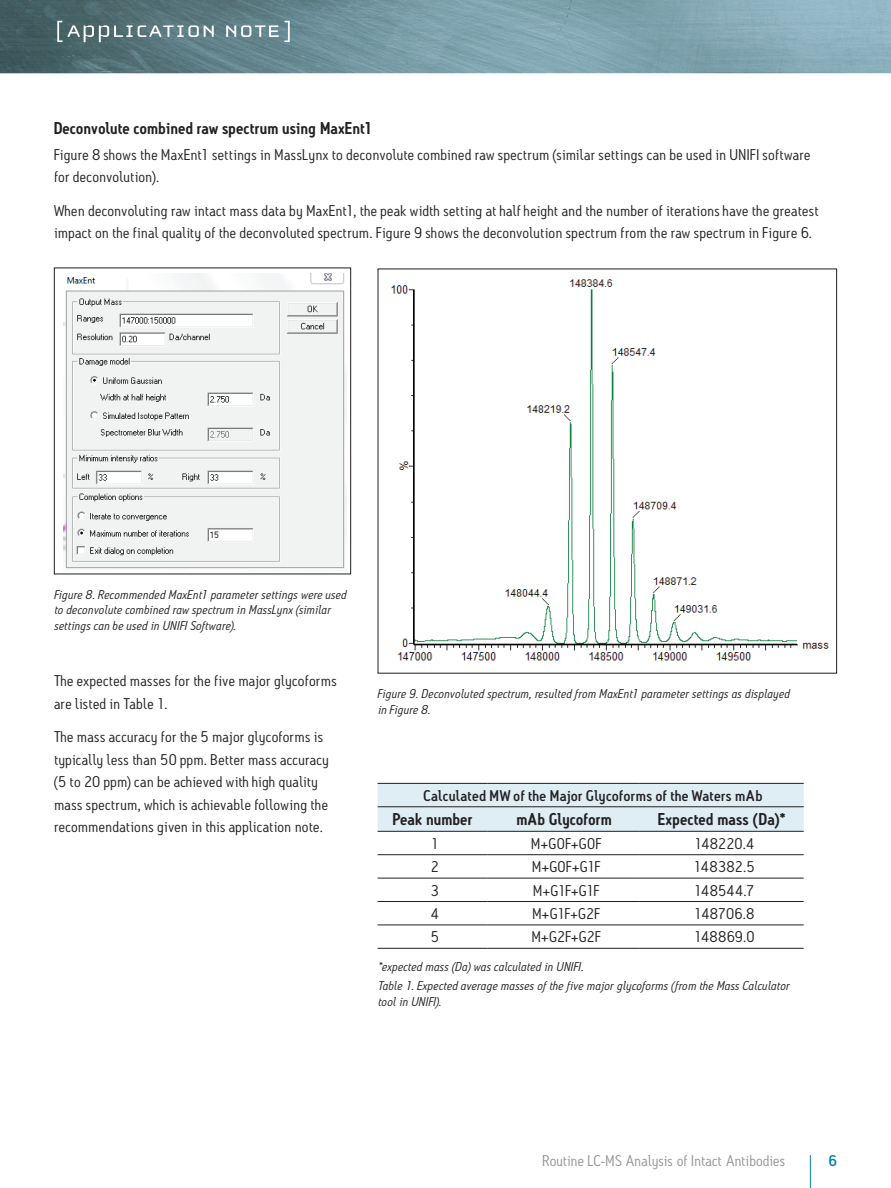
<style>
.page{position:relative;width:891px;height:1188px;background:#fff}
.page>*{position:absolute;margin:0;border:0;box-sizing:border-box;transform-origin:0 0}
.t1{font:600 16.5px "Antitled OT";letter-spacing:.015em;color:#231f20}
.t2{font:15px/22.5px "Antitled OT";letter-spacing:.02em;color:#231f20;scale:1.05 1}
.t3{font:500 15px "Antitled OT";letter-spacing:.02em;color:#231f20;scale:1.05 1}
.t4{font:15px "Antitled OT";letter-spacing:.01em;color:#939598;scale:1.05 1}
.t5{font:500 15px "Antitled OT";color:#0083ad;scale:1.05 1}
.t6{font:italic 12.3px/15.8px "Antitled OT";letter-spacing:.02em;color:#231f20;scale:1.05 1}
</style>
<div class="page">
<hr style="left:810px;top:1155px;width:1px;height:33px;background:#0083ad">
<img style="left:0;top:0;width:891px;height:73px">
<svg style="left:57px;top:21px;width:157px;height:21px"></svg>
<svg style="left:226px;top:21px;width:64px;height:21px"></svg>
<svg style="left:247px;top:570px;width:100px;height:1px"></svg>
<img style="left:64px;top:273px;width:283px;height:297px">
<div style="left:54px;top:268px;width:297px;height:306px;border:1px solid #231f20"></div>
<img style="left:391px;top:279px;width:438px;height:382px">
<div style="left:378px;top:784px;width:426px;height:47px;background:#dfeef5"></div>
<hr style="left:378px;top:807px;width:110px;height:1px;background:#231f20">
<hr style="left:488px;top:807px;width:152px;height:1px;background:#231f20">
<hr style="left:640px;top:807px;width:164px;height:1px;background:#231f20">
<hr style="left:378px;top:831px;width:110px;height:1px;background:#231f20">
<hr style="left:488px;top:831px;width:152px;height:1px;background:#231f20">
<hr style="left:640px;top:831px;width:164px;height:1px;background:#231f20">
<hr style="left:378px;top:854px;width:110px;height:1px;background:#231f20">
<hr style="left:488px;top:854px;width:152px;height:1px;background:#231f20">
<hr style="left:640px;top:854px;width:164px;height:1px;background:#231f20">
<hr style="left:378px;top:878px;width:110px;height:1px;background:#231f20">
<hr style="left:488px;top:878px;width:152px;height:1px;background:#231f20">
<hr style="left:640px;top:878px;width:164px;height:1px;background:#231f20">
<hr style="left:378px;top:901px;width:110px;height:1px;background:#231f20">
<hr style="left:488px;top:901px;width:152px;height:1px;background:#231f20">
<hr style="left:640px;top:901px;width:164px;height:1px;background:#231f20">
<hr style="left:378px;top:925px;width:110px;height:1px;background:#231f20">
<hr style="left:488px;top:925px;width:152px;height:1px;background:#231f20">
<hr style="left:640px;top:925px;width:164px;height:1px;background:#231f20">
<hr style="left:378px;top:948px;width:110px;height:1px;background:#231f20">
<hr style="left:488px;top:948px;width:152px;height:1px;background:#231f20">
<hr style="left:640px;top:948px;width:164px;height:1px;background:#231f20">
<hr style="left:378px;top:783px;width:110px;height:1px;background:#231f20">
<hr style="left:488px;top:783px;width:152px;height:1px;background:#231f20">
<hr style="left:640px;top:783px;width:164px;height:1px;background:#231f20">
<p class="t1" style="left:54px;top:118px;width:320px">Deconvolute combined raw spectrum using MaxEnt1</p>
<p class="t2" style="left:54px;top:143px;width:722px">Figure 8 shows the MaxEnt1 settings in MassLynx to deconvolute combined raw spectrum (similar settings can be used in UNIFI software for deconvolution).</p>
<p class="t2" style="left:54px;top:199px;width:730px">When deconvoluting raw intact mass data by MaxEnt1, the peak width setting at half height and the number of iterations have the greatest impact on the final quality of the deconvoluted spectrum. Figure 9 shows the deconvolution spectrum from the raw spectrum in Figure 6.</p>
<p class="t6" style="left:54px;top:586px;width:280px">Figure 8. Recommended MaxEnt1 parameter settings were used to deconvolute combined raw spectrum in MassLynx (similar settings can be used in UNIFI Software).</p>
<p class="t2" style="left:54px;top:669px;width:271px">The expected masses for the five major glycoforms are listed in Table 1.</p>
<p class="t2" style="left:54px;top:726px;width:263px">The mass accuracy for the 5 major glycoforms is typically less than 50 ppm. Better mass accuracy (5 to 20 ppm) can be achieved with high quality mass spectrum, which is achievable following the recommendations given in this application note.</p>
<p class="t6" style="left:378px;top:686px;width:394px">Figure 9. Deconvoluted spectrum, resulted from MaxEnt1 parameter settings as displayed in Figure 8.</p>
<p class="t3" style="left:424px;top:786px;width:324px">Calculated MW of the Major Glycoforms of the Waters mAb</p>
<p class="t1" style="left:393px;top:809px;width:81px">Peak number</p>
<p class="t1" style="left:516px;top:809px;width:97px">mAb Glycoform</p>
<p class="t1" style="left:658px;top:809px;width:129px">Expected mass (Da)*</p>
<p class="t2" style="left:431px;top:832px;width:9px">1</p>
<p class="t2" style="left:531px;top:832px;width:68px">M+G0F+G0F</p>
<p class="t2" style="left:694px;top:832px;width:59px">148220.4</p>
<p class="t2" style="left:431px;top:855px;width:9px">2</p>
<p class="t2" style="left:532px;top:855px;width:67px">M+G0F+G1F</p>
<p class="t2" style="left:694px;top:855px;width:59px">148382.5</p>
<p class="t2" style="left:431px;top:879px;width:9px">3</p>
<p class="t2" style="left:533px;top:879px;width:65px">M+G1F+G1F</p>
<p class="t2" style="left:694px;top:879px;width:59px">148544.7</p>
<p class="t2" style="left:431px;top:902px;width:9px">4</p>
<p class="t2" style="left:532px;top:902px;width:66px">M+G1F+G2F</p>
<p class="t2" style="left:694px;top:902px;width:59px">148706.8</p>
<p class="t2" style="left:431px;top:926px;width:9px">5</p>
<p class="t2" style="left:531px;top:926px;width:67px">M+G2F+G2F</p>
<p class="t2" style="left:694px;top:926px;width:59px">148869.0</p>
<p class="t6" style="left:378px;top:957px;width:394px;line-height:18.8px">*expected mass (Da) was calculated in UNIFI.<br>Table 1. Expected average masses of the five major glycoforms (from the Mass Calculator</p>
<p class="t6" style="left:378px;top:993px;width:62px">tool in UNIFI).</p>
<p class="t4" style="left:543px;top:1151px;width:232px">Routine LC-MS Analysis of Intact Antibodies</p>
<p class="t5" style="left:829px;top:1151px;width:10px">6</p>
</div>
